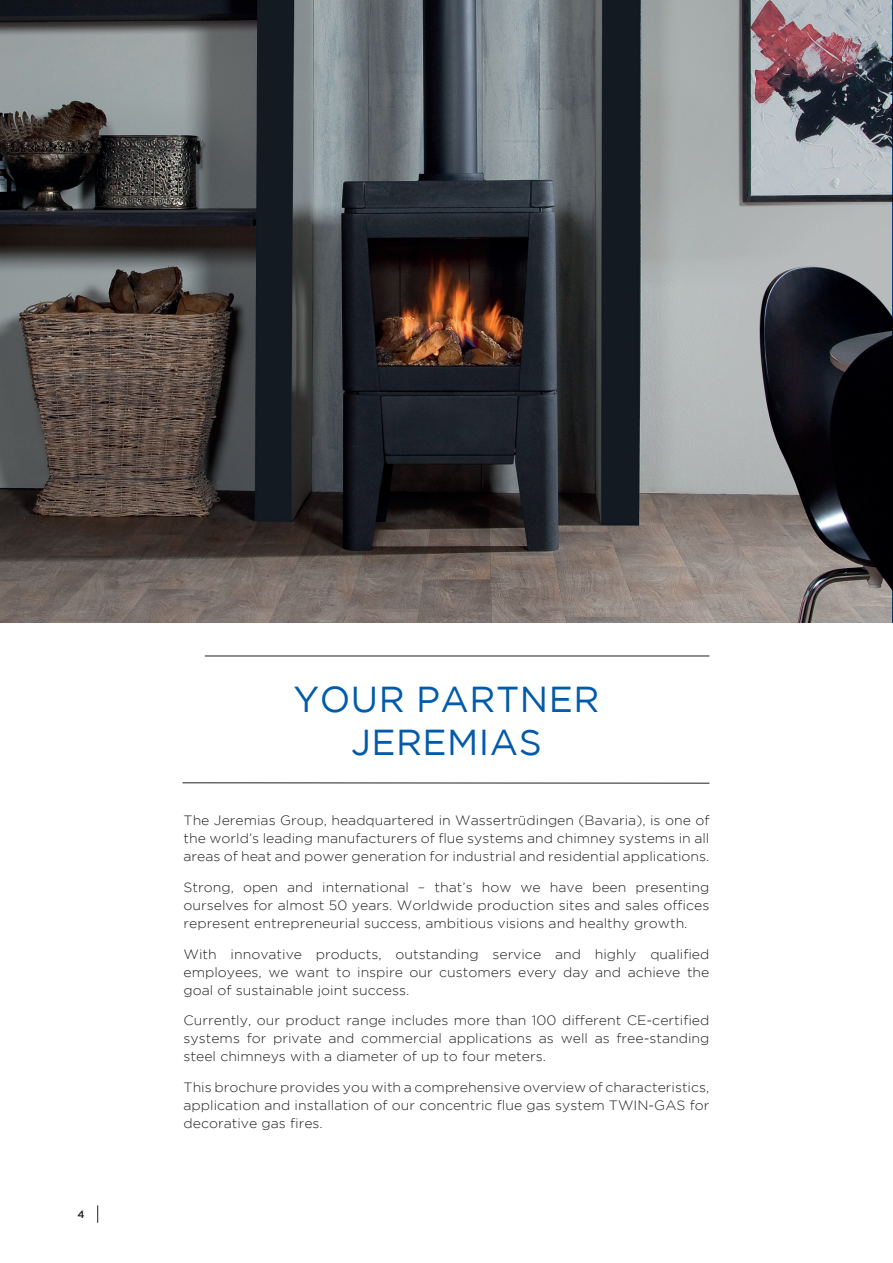
<style>
.page{position:relative;width:893px;height:1263px;background:#fff}
.page>*{position:absolute;margin:0;border:0;box-sizing:border-box;transform-origin:0 0}
.t1{font:36px/43.2px "Gotham";letter-spacing:.015em;color:#015aaa;text-align:center}
.t2{font:300 13.5px/18px "Gotham";color:#231f20;text-align:justify;scale:1.04 1}
.t3{font:500 10.5px "Gotham";color:#231f20}
</style>
<div class="page">
<hr style="left:205px;top:656px;width:504px;height:1px;background:#231f20">
<hr style="left:182px;top:782px;width:527px;height:1px;background:#231f20">
<svg style="left:97px;top:1205px;width:1px;height:18px"></svg>
<img style="left:0;top:0;width:892px;height:623px">
<hr style="left:892px;top:0;width:1px;height:623px;background:#015aaa">
<p class="t3" style="left:78px;top:1208px;width:9px">4</p>
<h1 class="t1" style="left:293px;top:677px;width:307px">YOUR PARTNER<br>JEREMIAS</h1>
<p class="t2" style="left:184px;top:811px;width:507px">The Jeremias Group, headquartered in Wassertrüdingen (Bavaria), is one of the world’s leading manufacturers of flue systems and chimney systems in all areas of heat and power generation for industrial and residential applications.</p>
<p class="t2" style="left:184px;top:878px;width:507px">Strong, open and international – that’s how we have been presenting ourselves for almost 50 years. Worldwide production sites and sales offices represent entrepreneurial success, ambitious visions and healthy growth.</p>
<p class="t2" style="left:184px;top:944px;width:507px">With innovative products, outstanding service and highly qualified employees, we want to inspire our customers every day and achieve the goal of sustainable joint success.</p>
<p class="t2" style="left:184px;top:1011px;width:507px">Currently, our product range includes more than 100 different CE-certified systems for private and commercial applications as well as free-standing steel chimneys with a diameter of up to four meters.</p>
<p class="t2" style="left:184px;top:1078px;width:507px">This brochure provides you with a comprehensive overview of characteristics, application and installation of our concentric flue gas system TWIN-GAS for decorative gas fires.</p>
</div>
